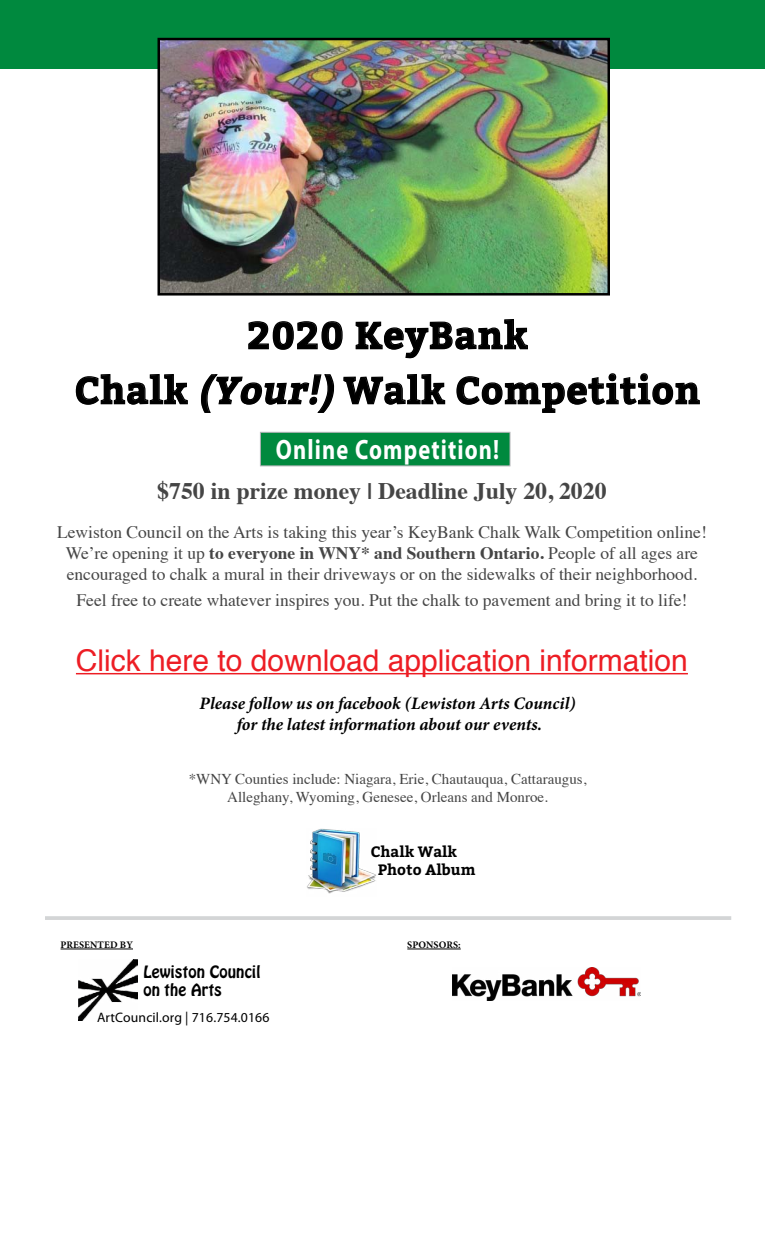
<style>
.page{position:relative;width:765px;height:1260px;background:#fff}
.page>*{position:absolute;margin:0;border:0;box-sizing:border-box;transform-origin:0 0}
.t1{font:700 37.5px/55px "Bitter";letter-spacing:.025em;color:#000;text-align:center}
.t2{font:30px "Helvetica";color:#ed1d24}
.t3{font:700 28.12px "Myriad Pro";letter-spacing:.05em;color:#fff;scale:.8 1}
.t4{font:700 23.75px "Times";color:#454545}
.t5{font:17.5px/21px "Times";color:#454545;text-align:center}
.t6{font:italic 700 17.5px/21px "Minion Pro";letter-spacing:-.005em;color:#000;text-align:center}
.t7{font:15px/18px "Times";color:#454545;text-align:center}
.t8{font:15px/18px "Hobo Std";letter-spacing:.01em;color:#000}
.t9{font:700 15px/18px "Bitter";color:#000}
.t10{font:13.75px "Myriad Pro";letter-spacing:.01em;color:#000}
.t11{font:700 10px "Minion Pro";letter-spacing:.01em;color:#000}
.s1{font-style:italic}
.s2{font-weight:700}
</style>
<div class="page">
<div style="left:260px;top:432px;width:250px;height:34px;background:#00893e;border:1px solid #afb1b4"></div>
<hr style="left:76px;top:673px;width:612px;height:1px;background:#ed1d24">
<svg style="left:248px;top:321px;width:95px;height:29px"></svg>
<svg style="left:355px;top:319px;width:173px;height:40px"></svg>
<svg style="left:75px;top:374px;width:113px;height:31px"></svg>
<svg style="left:201px;top:374px;width:134px;height:39px"></svg>
<svg style="left:343px;top:374px;width:103px;height:31px"></svg>
<svg style="left:456px;top:373px;width:244px;height:40px"></svg>
<hr style="left:45px;top:916px;width:686px;height:4px;background:#d3d5d6">
<hr style="left:407px;top:949px;width:54px;height:1px;background:#000">
<hr style="left:61px;top:949px;width:72px;height:1px;background:#000">
<img style="left:307px;top:828px;width:69px;height:66px">
<img style="left:79px;top:959px;width:58px;height:62px">
<img style="left:452px;top:967px;width:188px;height:33px">
<div style="left:0;top:0;width:765px;height:68px;background:#00893e"></div>
<img style="left:161px;top:41px;width:446px;height:252px">
<div style="left:158px;top:38px;width:452px;height:258px;border:2px solid #000"></div>
<h1 class="t1" style="left:75px;top:308px;width:627px">2020 KeyBank<br>Chalk <span class="s1">(Your!)</span> Walk Competition</h1>
<h3 class="t3" style="left:276px;top:431px;width:281px">Online Competition!</h3>
<h3 class="t4" style="left:157px;top:468px;width:451px">$750 in prize money | Deadline July 20, 2020</h3>
<p class="t5" style="left:57px;top:520px;width:651px">Lewiston Council on the Arts is taking this year’s KeyBank Chalk Walk Competition online!<br>We’re opening it up <span class="s2">to everyone in WNY* and Southern Ontario.</span> People of all ages are encouraged to chalk a mural in their driveways or on the sidewalks of their neighborhood.</p>
<p class="t5" style="left:77px;top:588px;width:612px">Feel free to create whatever inspires you. Put the chalk to pavement and bring it to life!</p>
<h2 class="t2" style="left:76px;top:638px;width:613px">Click here to download application information</h2>
<p class="t6" style="left:200px;top:693px;width:378px">Please follow us on facebook (Lewiston Arts Council) for the latest information about our events.</p>
<p class="t7" style="left:189px;top:769px;width:399px">*WNY Counties include: Niagara, Erie, Chautauqua, Cattaraugus,<br>Alleghany, Wyoming, Genesee, Orleans and Monroe.</p>
<p class="t9" style="left:378px;top:843px;width:99px;text-indent:-7px">Chalk Walk<br>Photo Album</p>
<p class="t11" style="left:61px;top:938px;width:74px">PRESENTED By</p>
<p class="t11" style="left:407px;top:938px;width:55px">SPONSORS:</p>
<p class="t8" style="left:143px;top:963px;width:118px">Lewiston Council on the Arts</p>
<p class="t10" style="left:97px;top:1009px;width:174px">ArtCouncil.org | 716.754.0166</p>
</div>
